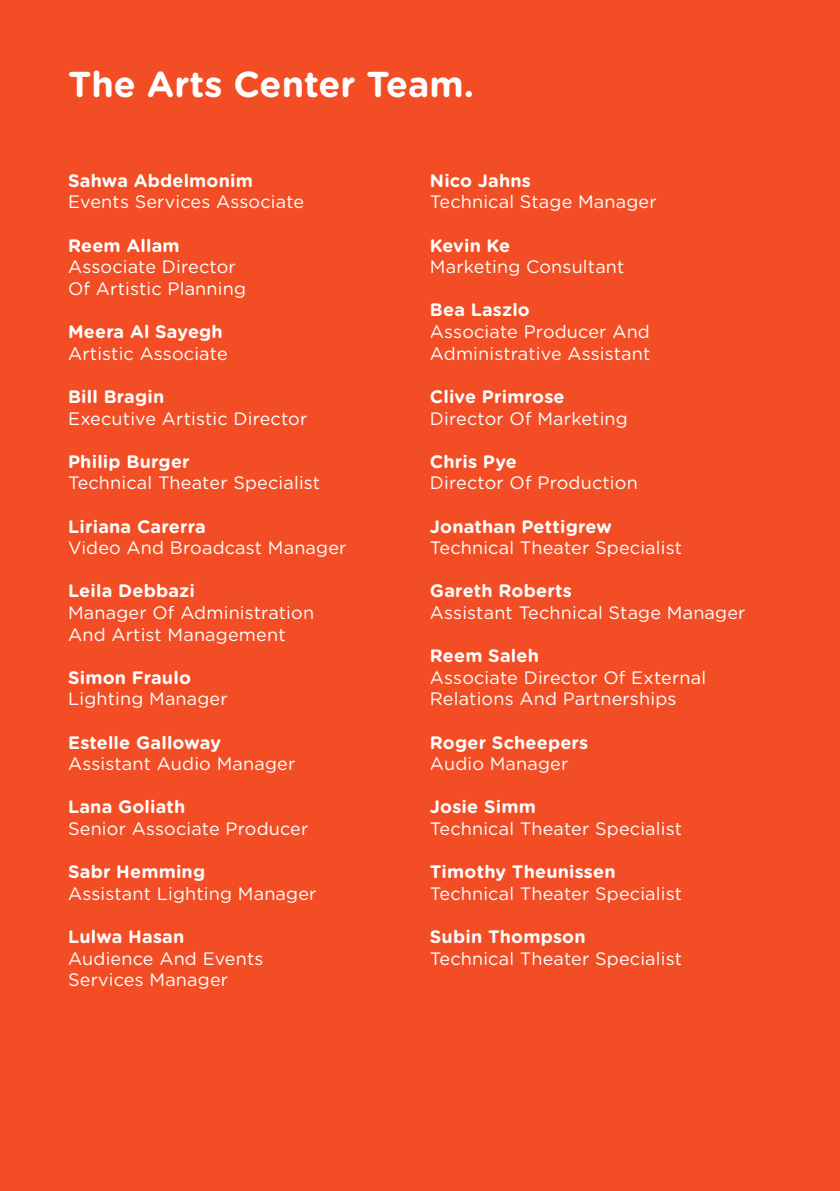
<style>
.page{position:relative;width:840px;height:1191px;background:#fff}
.page>*{position:absolute;margin:0;border:0;box-sizing:border-box;transform-origin:0 0}
.t1{font:700 36px "Gotham Rounded";color:#fff}
.t2{font:18px/21.6px "Gotham Rounded";letter-spacing:.01em;color:#fff}
.t3{font:700 18px "Gotham Rounded";letter-spacing:.01em;color:#fff}
</style>
<div class="page">
<div style="left:0;top:0;width:839px;height:1191px;background:#f24d24"></div>
<h1 class="t1" style="left:68px;top:58px;width:407px">The Arts Center Team.</h1>
<p class="t3" style="left:68px;top:167px;width:186px">Sahwa Abdelmonim</p>
<p class="t2" style="left:68px;top:190px;width:237px">Events Services Associate</p>
<p class="t3" style="left:68px;top:232px;width:113px">Reem Allam</p>
<p class="t2" style="left:68px;top:255px;width:179px">Associate Director<br>Of Artistic Planning</p>
<p class="t3" style="left:68px;top:318px;width:156px">Meera Al Sayegh</p>
<p class="t2" style="left:68px;top:342px;width:161px">Artistic Associate</p>
<p class="t3" style="left:68px;top:383px;width:98px">Bill Bragin</p>
<p class="t2" style="left:68px;top:406px;width:241px">Executive Artistic Director</p>
<p class="t3" style="left:68px;top:448px;width:123px">Philip Burger</p>
<p class="t2" style="left:68px;top:471px;width:253px">Technical Theater Specialist</p>
<p class="t3" style="left:68px;top:513px;width:139px">Liriana Carerra</p>
<p class="t2" style="left:68px;top:536px;width:280px">Video And Broadcast Manager</p>
<p class="t3" style="left:68px;top:578px;width:128px">Leila Debbazi</p>
<p class="t2" style="left:68px;top:601px;width:247px">Manager Of Administration<br>And Artist Management</p>
<p class="t3" style="left:68px;top:664px;width:124px">Simon Fraulo</p>
<p class="t2" style="left:68px;top:687px;width:161px">Lighting Manager</p>
<p class="t3" style="left:68px;top:729px;width:154px">Estelle Galloway</p>
<p class="t2" style="left:68px;top:752px;width:228px">Assistant Audio Manager</p>
<p class="t3" style="left:68px;top:794px;width:119px">Lana Goliath</p>
<p class="t2" style="left:68px;top:817px;width:242px">Senior Associate Producer</p>
<p class="t3" style="left:68px;top:858px;width:138px">Sabr Hemming</p>
<p class="t2" style="left:68px;top:882px;width:250px">Assistant Lighting Manager</p>
<p class="t3" style="left:68px;top:923px;width:118px">Lulwa Hasan</p>
<p class="t2" style="left:68px;top:946px;width:197px">Audience And Events<br>Services Manager</p>
<p class="t3" style="left:429px;top:167px;width:102px">Nico Jahns</p>
<p class="t2" style="left:429px;top:190px;width:228px">Technical Stage Manager</p>
<p class="t3" style="left:429px;top:232px;width:82px">Kevin Ke</p>
<p class="t2" style="left:429px;top:255px;width:196px">Marketing Consultant</p>
<p class="t3" style="left:429px;top:297px;width:101px">Bea Laszlo</p>
<p class="t2" style="left:429px;top:320px;width:222px">Associate Producer And<br>Administrative Assistant</p>
<p class="t3" style="left:429px;top:383px;width:136px">Clive Primrose</p>
<p class="t2" style="left:429px;top:406px;width:199px">Director Of Marketing</p>
<p class="t3" style="left:429px;top:448px;width:88px">Chris Pye</p>
<p class="t2" style="left:429px;top:471px;width:209px">Director Of Production</p>
<p class="t3" style="left:429px;top:513px;width:183px">Jonathan Pettigrew</p>
<p class="t2" style="left:429px;top:536px;width:253px">Technical Theater Specialist</p>
<p class="t3" style="left:429px;top:578px;width:143px">Gareth Roberts</p>
<p class="t2" style="left:429px;top:601px;width:317px">Assistant Technical Stage Manager</p>
<p class="t3" style="left:429px;top:642px;width:110px">Reem Saleh</p>
<p class="t2" style="left:429px;top:666px;width:277px">Associate Director Of External<br>Relations And Partnerships</p>
<p class="t3" style="left:429px;top:729px;width:160px">Roger Scheepers</p>
<p class="t2" style="left:429px;top:752px;width:140px">Audio Manager</p>
<p class="t3" style="left:429px;top:794px;width:107px">Josie Simm</p>
<p class="t2" style="left:429px;top:817px;width:253px">Technical Theater Specialist</p>
<p class="t3" style="left:429px;top:858px;width:187px">Timothy Theunissen</p>
<p class="t2" style="left:429px;top:882px;width:253px">Technical Theater Specialist</p>
<p class="t3" style="left:429px;top:923px;width:157px">Subin Thompson</p>
<p class="t2" style="left:429px;top:946px;width:253px">Technical Theater Specialist</p>
</div>
